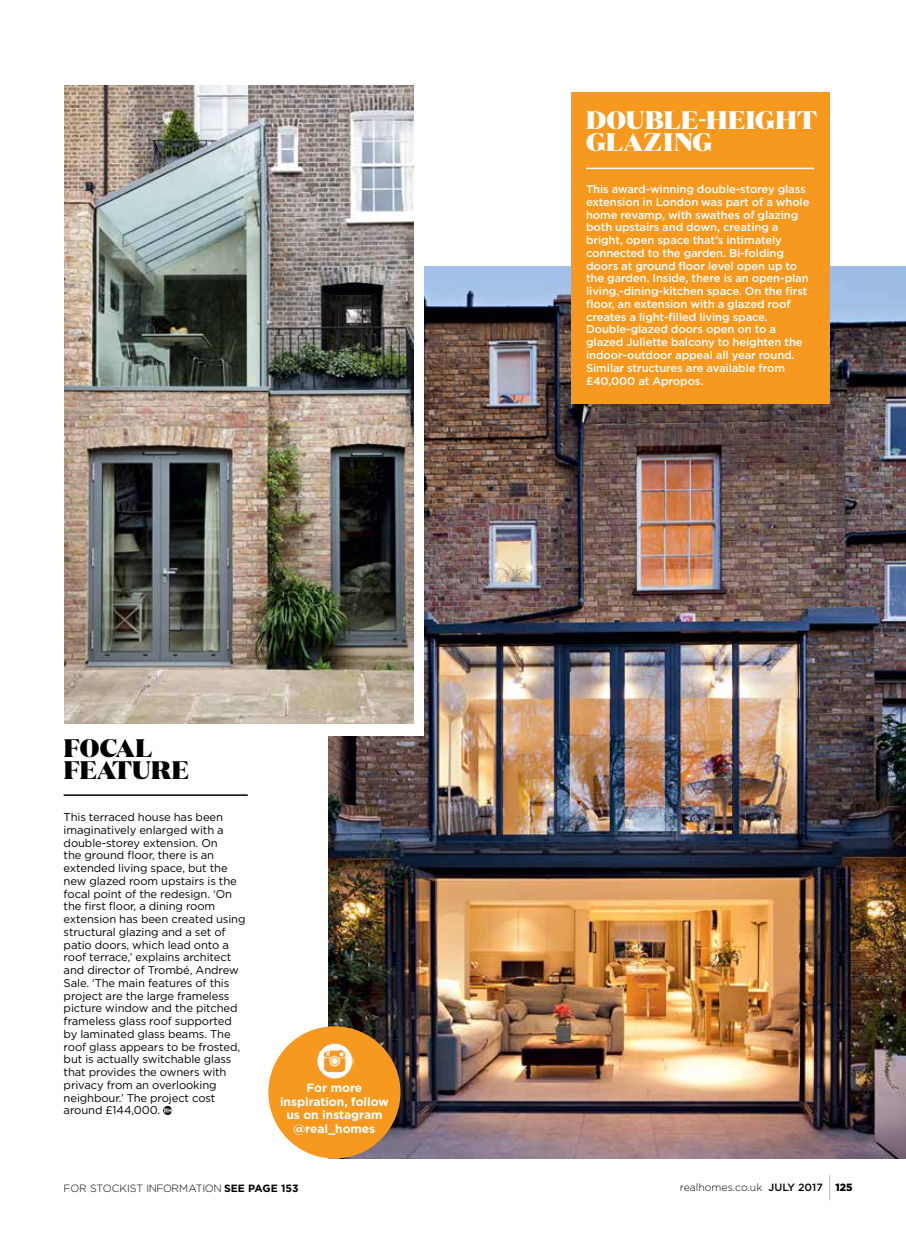
<style>
.page{position:relative;width:906px;height:1234px;background:#fff}
.page>*{position:absolute;margin:0;border:0;box-sizing:border-box;transform-origin:0 0}
.t1{font:900 25.35px/22px "Domaine Display";letter-spacing:.015em;color:#fff}
.t2{font:900 25.35px/22px "Domaine Display";letter-spacing:-.005em;color:#000}
.t3{font:700 12px/13.5px "Gotham";letter-spacing:-.005em;color:#fff;text-align:center}
.t4{font:11.25px/12.8px "Gotham";letter-spacing:-.01em;color:#000}
.t5{font:500 11.25px/12.8px "Gotham";letter-spacing:-.01em;color:#fff}
.t6{font:300 10.5px "Gotham";color:#000}
.s1{font-weight:700}
.s2{font-weight:500}
.s3{font-weight:900}
</style>
<div class="page">
<svg style="left:829px;top:1175px;width:1px;height:25px"></svg>
<img style="left:329px;top:267px;width:577px;height:891px">
<div style="left:571px;top:92px;width:258px;height:312px;background:#f8991f"></div>
<hr style="left:586px;top:168px;width:228px;height:1px;background:#fff">
<hr style="left:64px;top:794px;width:184px;height:1px;background:#000">
<div style="left:277px;top:249px;width:147px;height:487px;background:#fff"></div>
<img style="left:64px;top:85px;width:350px;height:638px">
<div style="left:268px;top:1026px;width:132px;height:132px;background:#f8991f;border-radius:50%"></div>
<img style="left:317px;top:1043px;width:36px;height:36px">
<svg style="left:163px;top:1106px;width:4px;height:8px"></svg>
<h1 class="t2" style="left:64px;top:736px;width:127px">FOCAL<br>FEATURE</h1>
<p class="t4" style="left:64px;top:810px;width:183px">This terraced house has been imaginatively enlarged with a double-storey extension. On<br>the ground floor, there is an extended living space, but the new glazed room upstairs is the focal point of the redesign. ‘On the first floor, a dining room extension has been created using structural glazing and a set of patio doors, which lead onto a roof terrace,’ explains architect and director of Trombé, Andrew<br>Sale. ‘The main features of this project are the large frameless picture window and the pitched frameless glass roof supported by laminated glass beams. The roof glass appears to be frosted, but is actually switchable glass that provides the owners with privacy from an overlooking neighbour.’ The project cost around £144,000.</p>
<p class="t3" style="left:280px;top:1080px;width:110px">For more inspiration, follow us on instagram @real_homes</p>
<p class="t6" style="left:64px;top:1181px;width:236px">FOR STOCKIST INFORMATION <span class="s1">SEE PAGE 153</span></p>
<h1 class="t1" style="left:586px;top:109px;width:232px">DOUBLE-HEIGHT<br>GLAZING</h1>
<p class="t5" style="left:586px;top:183px;width:225px">This award-winning double-storey glass extension in London was part of a whole home revamp, with swathes of glazing both upstairs and down, creating a bright, open space that’s intimately connected to the garden. Bi-folding doors at ground floor level open up to the garden. Inside, there is an open-plan living,-dining-kitchen space. On the first floor, an extension with a glazed roof creates a light-filled living space.<br>Double-glazed doors open on to a glazed Juliette balcony to heighten the indoor-outdoor appeal all year round.<br>Similar structures are available from £40,000 at Apropos.</p>
<p class="t6" style="left:680px;top:1181px;width:174px">realhomes.co.uk <span class="s2">JULY 2017</span> <span class="s3">125</span></p>
</div>
